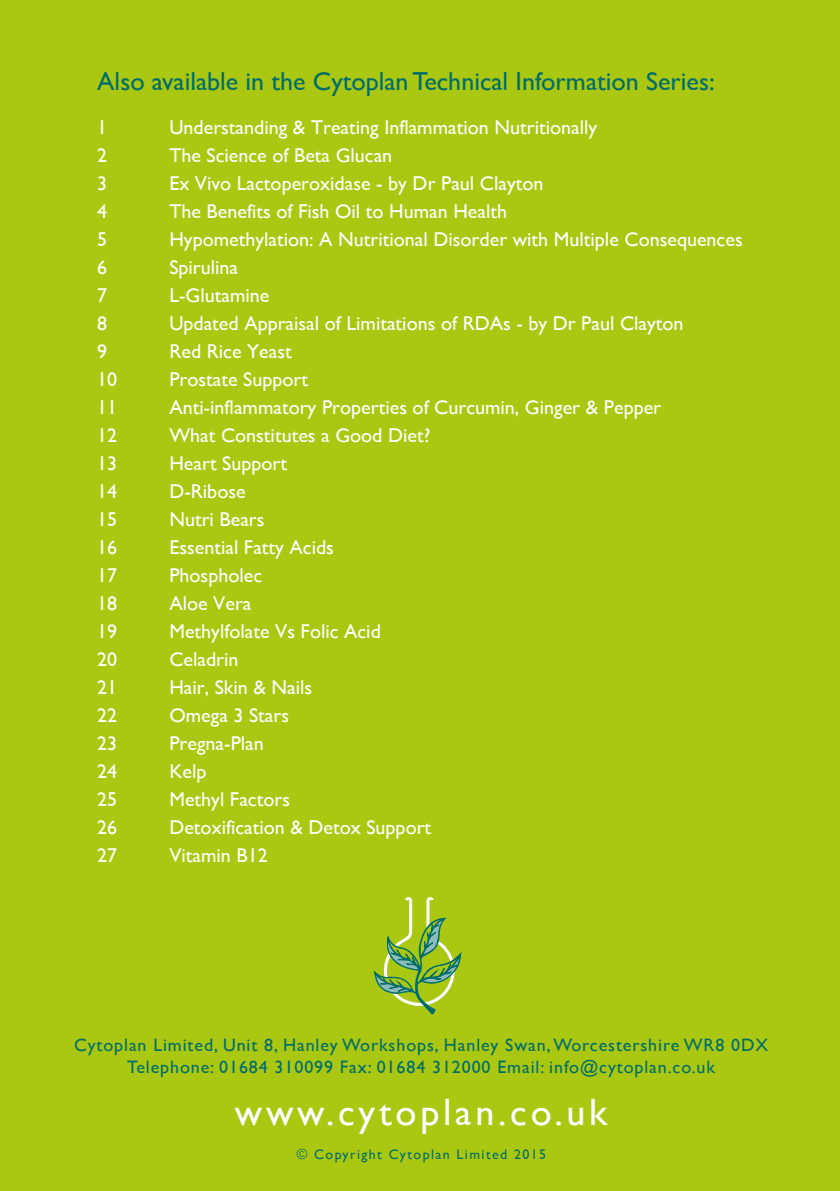
<style>
.page{position:relative;width:840px;height:1191px;background:#fff}
.page>*{position:absolute;margin:0;border:0;box-sizing:border-box;transform-origin:0 0}
.t1{font:38px "Gill Sans";letter-spacing:.1em;color:#fff}
.t2{font:26px "Gill Sans";color:#006d6a}
.t3{font:20px "Gill Sans";color:#fff}
.t4{font:18px/21.6px "Gill Sans";letter-spacing:.05em;color:#006d6a;text-align:center}
.t5{font:14px "Gill Sans";letter-spacing:.1em;color:#006d6a}
.s1{font-weight:300;font-style:italic}
</style>
<div class="page">
<div style="left:0;top:0;width:839px;height:1191px;background:#aac811"></div>
<svg style="left:373px;top:897px;width:88px;height:117px"></svg>
<h2 class="t2" style="left:97px;top:66px;width:618px">Also available in the Cytoplan Technical Information Series:</h2>
<p class="t3" style="left:97px;top:115px;width:11px">1</p>
<p class="t3" style="left:169px;top:115px;width:429px">Understanding &amp; Treating Inflammation Nutritionally</p>
<p class="t3" style="left:97px;top:143px;width:11px">2</p>
<p class="t3" style="left:169px;top:143px;width:224px">The Science of Beta Glucan</p>
<p class="t3" style="left:97px;top:171px;width:11px">3</p>
<p class="t3" style="left:169px;top:171px;width:375px">Ex Vivo Lactoperoxidase - by Dr Paul Clayton</p>
<p class="t3" style="left:97px;top:199px;width:11px">4</p>
<p class="t3" style="left:169px;top:199px;width:339px">The Benefits of Fish Oil to Human Health</p>
<p class="t3" style="left:97px;top:227px;width:11px">5</p>
<p class="t3" style="left:169px;top:227px;width:574px">Hypomethylation: A Nutritional Disorder with Multiple Consequences</p>
<p class="t3" style="left:97px;top:255px;width:11px">6</p>
<p class="t3" style="left:169px;top:255px;width:70px">Spirulina</p>
<p class="t3" style="left:97px;top:283px;width:11px">7</p>
<p class="t3" style="left:169px;top:283px;width:102px">L-Glutamine</p>
<p class="t3" style="left:97px;top:311px;width:11px">8</p>
<p class="t3" style="left:169px;top:311px;width:515px">Updated Appraisal of Limitations of RDAs - by Dr Paul Clayton</p>
<p class="t3" style="left:97px;top:339px;width:11px">9</p>
<p class="t3" style="left:169px;top:339px;width:124px">Red Rice Yeast</p>
<p class="t3" style="left:97px;top:367px;width:21px">10</p>
<p class="t3" style="left:169px;top:367px;width:140px">Prostate Support</p>
<p class="t3" style="left:97px;top:395px;width:21px">11</p>
<p class="t3" style="left:169px;top:395px;width:493px">Anti-inflammatory Properties of Curcumin, Ginger &amp; Pepper</p>
<p class="t3" style="left:97px;top:423px;width:21px">12</p>
<p class="t3" style="left:169px;top:423px;width:262px">What Constitutes a Good Diet?</p>
<p class="t3" style="left:97px;top:451px;width:21px">13</p>
<p class="t3" style="left:169px;top:451px;width:119px">Heart Support</p>
<p class="t3" style="left:97px;top:479px;width:21px">14</p>
<p class="t3" style="left:169px;top:479px;width:78px">D-Ribose</p>
<p class="t3" style="left:97px;top:507px;width:21px">15</p>
<p class="t3" style="left:169px;top:507px;width:97px">Nutri Bears</p>
<p class="t3" style="left:97px;top:535px;width:21px">16</p>
<p class="t3" style="left:169px;top:535px;width:166px">Essential Fatty Acids</p>
<p class="t3" style="left:97px;top:563px;width:21px">17</p>
<p class="t3" style="left:169px;top:563px;width:94px">Phospholec</p>
<p class="t3" style="left:97px;top:591px;width:21px">18</p>
<p class="t3" style="left:169px;top:591px;width:84px">Aloe Vera</p>
<p class="t3" style="left:97px;top:619px;width:21px">19</p>
<p class="t3" style="left:169px;top:619px;width:213px">Methylfolate Vs Folic Acid</p>
<p class="t3" style="left:97px;top:647px;width:21px">20</p>
<p class="t3" style="left:169px;top:647px;width:71px">Celadrin</p>
<p class="t3" style="left:97px;top:675px;width:21px">21</p>
<p class="t3" style="left:169px;top:675px;width:144px">Hair, Skin &amp; Nails</p>
<p class="t3" style="left:97px;top:703px;width:21px">22</p>
<p class="t3" style="left:169px;top:703px;width:121px">Omega 3 Stars</p>
<p class="t3" style="left:97px;top:731px;width:21px">23</p>
<p class="t3" style="left:169px;top:731px;width:96px">Pregna-Plan</p>
<p class="t3" style="left:97px;top:759px;width:21px">24</p>
<p class="t3" style="left:169px;top:759px;width:39px">Kelp</p>
<p class="t3" style="left:97px;top:787px;width:21px">25</p>
<p class="t3" style="left:169px;top:787px;width:122px">Methyl Factors</p>
<p class="t3" style="left:97px;top:815px;width:21px">26</p>
<p class="t3" style="left:169px;top:815px;width:263px">Detoxification &amp; Detox Support</p>
<p class="t3" style="left:97px;top:843px;width:21px">27</p>
<p class="t3" style="left:169px;top:843px;width:100px">Vitamin B12</p>
<p class="t4" style="left:74px;top:1034px;width:695px">Cytoplan Limited, Unit 8, Hanley Workshops, Hanley Swan,Worcestershire WR8 0DX<br>Telephone: 01684 310099 Fax: 01684 312000 Email: info@cytoplan.co.uk</p>
<h1 class="t1" style="left:235px;top:1089px;width:374px">www.cytoplan.co.uk</h1>
<p class="t5" style="left:296px;top:1146px;width:251px"><span class="s1">©</span> Copyright Cytoplan Limited 2015</p>
</div>
